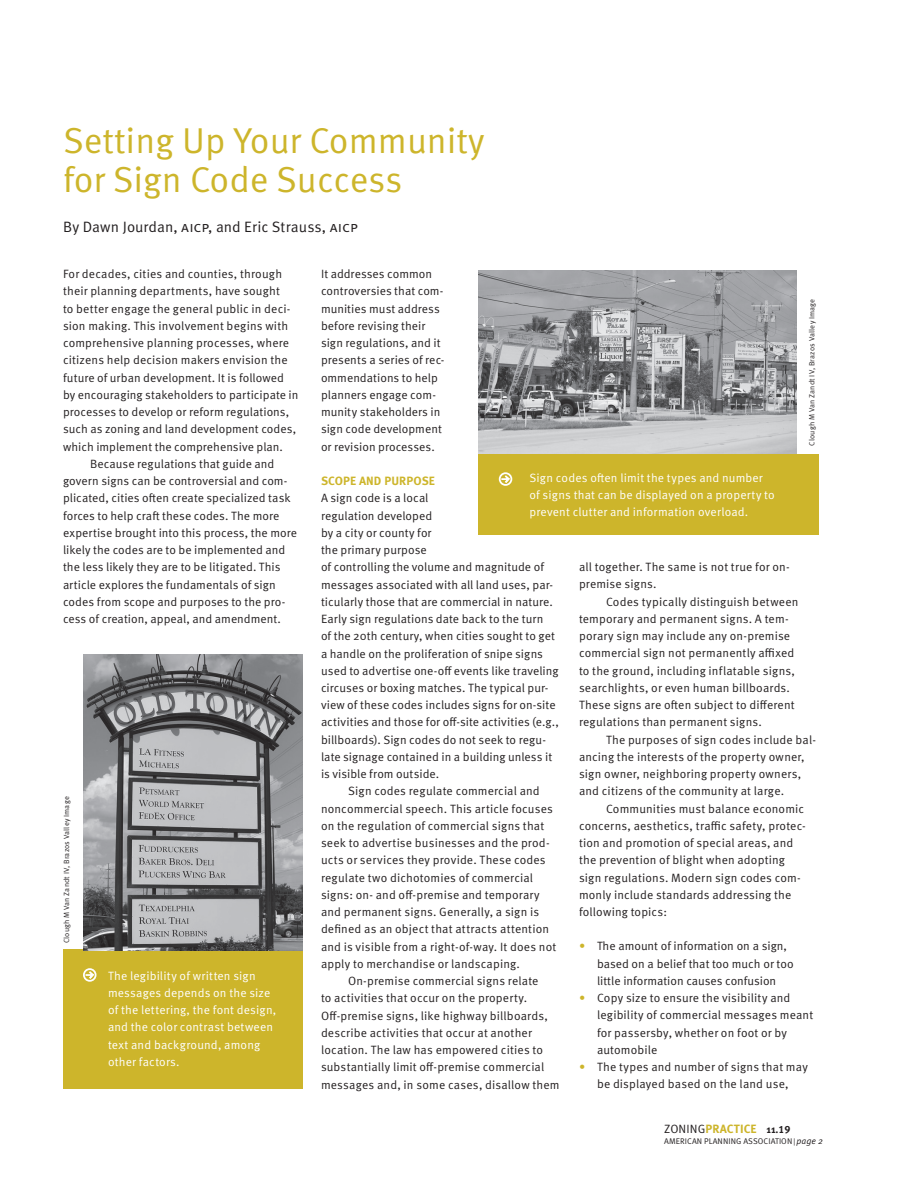
<style>
.page{position:relative;width:918px;height:1188px;background:#fff}
.page>*{position:absolute;margin:0;border:0;box-sizing:border-box;transform-origin:0 0}
.t1{font:36px/39px "Meta OT Norm";color:#cdb52b}
.t2{font:15px "Meta OT Norm";letter-spacing:.005em;color:#231f20}
.t3{font:12px/17.2px "Meta OT Norm";letter-spacing:.01em;color:#231f20}
.t4{font:12px/17.2px "Meta OT Norm";letter-spacing:.015em;color:#fff}
.t5{font:700 12px "Meta OT";letter-spacing:.01em;color:#cdb52b}
.t6{font:8.25px "Meta OT Norm";letter-spacing:.01em;color:#231f20}
.t7{font:7.5px "Meta OT Norm";letter-spacing:.02em;color:#231f20}
.s1{color:#cdb52b}
.s2{font-family:"Meta OT Norm";font-weight:400;color:#231f20}
.s3{font-size:10.5px;color:#231f20}
.s4{font-size:7.5px}
.s5{font-family:"Meta OT Norm Ita";font-size:9px}
</style>
<div class="page">
<div style="left:63px;top:950px;width:240px;height:139px;background:#cdb52b"></div>
<svg style="left:83px;top:968px;width:14px;height:14px"></svg>
<img style="left:84px;top:655px;width:219px;height:295px">
<img style="left:478px;top:270px;width:318px;height:184px">
<div style="left:479px;top:454px;width:340px;height:81px;background:#cdb52b"></div>
<svg style="left:498px;top:472px;width:15px;height:14px"></svg>
<h1 class="t1" style="left:63px;top:122px;width:423px">Setting Up Your Community for Sign Code Success</h1>
<p class="t2" style="left:63px;top:218px;width:296px">By Dawn Jourdan, aicp, and Eric Strauss, aicp</p>
<p class="t3" style="left:63px;top:266px;width:221px">For decades, cities and counties, through</p>
<p class="t3" style="left:63px;top:283px;width:219px">their planning departments, have sought</p>
<p class="t3" style="left:63px;top:300px;width:229px">to better engage the general public in deci-</p>
<p class="t3" style="left:63px;top:317px;width:227px">sion making. This involvement begins with</p>
<p class="t3" style="left:63px;top:335px;width:228px">comprehensive planning processes, where</p>
<p class="t3" style="left:63px;top:352px;width:226px">citizens help decision makers envision the</p>
<p class="t3" style="left:63px;top:369px;width:223px">future of urban development. It is followed</p>
<p class="t3" style="left:63px;top:386px;width:237px">by encouraging stakeholders to participate in</p>
<p class="t3" style="left:63px;top:404px;width:228px">processes to develop or reform regulations,</p>
<p class="t3" style="left:63px;top:421px;width:235px">such as zoning and land development codes,</p>
<p class="t3" style="left:63px;top:438px;width:222px">which implement the comprehensive plan.</p>
<p class="t3" style="left:90px;top:455px;width:186px">Because regulations that guide and</p>
<p class="t3" style="left:63px;top:473px;width:226px">govern signs can be controversial and com-</p>
<p class="t3" style="left:63px;top:490px;width:229px">plicated, cities often create specialized task</p>
<p class="t3" style="left:63px;top:507px;width:218px">forces to help craft these codes. The more</p>
<p class="t3" style="left:63px;top:524px;width:236px">expertise brought into this process, the more</p>
<p class="t3" style="left:63px;top:542px;width:224px">likely the codes are to be implemented and</p>
<p class="t3" style="left:63px;top:559px;width:219px">the less likely they are to be litigated. This</p>
<p class="t3" style="left:63px;top:576px;width:214px">article explores the fundamentals of sign</p>
<p class="t3" style="left:63px;top:593px;width:224px">codes from scope and purposes to the pro-</p>
<p class="t3" style="left:63px;top:611px;width:220px">cess of creation, appeal, and amendment.</p>
<p class="t7" style="left:62px;top:943px;width:148px;rotate:-90deg">Clough M Van Zandt IV, Brazos Valley Image</p>
<p class="t4" style="left:108px;top:967px;width:170px">The legibility of written sign messages depends on the size of the lettering, the font design, and the color contrast between text and background, among other factors.</p>
<p class="t3" style="left:321px;top:266px;width:125px">It addresses common controversies that com&shy;munities must address before revising their sign regulations, and it presents a series of rec&shy;ommendations to help planners engage com&shy;munity stakeholders in sign code development or revision processes.</p>
<p class="t5" style="left:321px;top:473px;width:115px">SCOPE AND PURPOSE</p>
<p class="t3" style="left:321px;top:490px;width:109px">A sign code is a local</p>
<p class="t3" style="left:321px;top:507px;width:113px">regulation developed</p>
<p class="t3" style="left:321px;top:524px;width:112px">by a city or county for</p>
<p class="t3" style="left:321px;top:541px;width:107px">the primary purpose</p>
<p class="t3" style="left:321px;top:559px;width:224px">of controlling the volume and magnitude of</p>
<p class="t3" style="left:321px;top:576px;width:234px">messages associated with all land uses, par-</p>
<p class="t3" style="left:321px;top:593px;width:233px">ticularly those that are commercial in nature.</p>
<p class="t3" style="left:321px;top:610px;width:224px">Early sign regulations date back to the turn</p>
<p class="t3" style="left:321px;top:628px;width:236px">of the 20th century, when cities sought to get</p>
<p class="t3" style="left:321px;top:645px;width:224px">a handle on the proliferation of snipe signs</p>
<p class="t3" style="left:321px;top:662px;width:239px">used to advertise one-off events like traveling</p>
<p class="t3" style="left:321px;top:679px;width:229px">circuses or boxing matches. The typical pur-</p>
<p class="t3" style="left:321px;top:697px;width:236px">view of these codes includes signs for on-site</p>
<p class="t3" style="left:321px;top:714px;width:239px">activities and those for off-site activities (e.g.,</p>
<p class="t3" style="left:321px;top:731px;width:227px">billboards). Sign codes do not seek to regu-</p>
<p class="t3" style="left:321px;top:748px;width:233px">late signage contained in a building unless it</p>
<p class="t3" style="left:321px;top:766px;width:120px">is visible from outside.</p>
<p class="t3" style="left:348px;top:783px;width:193px">Sign codes regulate commercial and</p>
<p class="t3" style="left:321px;top:800px;width:234px">noncommercial speech. This article focuses</p>
<p class="t3" style="left:321px;top:817px;width:225px">on the regulation of commercial signs that</p>
<p class="t3" style="left:321px;top:835px;width:230px">seek to advertise businesses and the prod-</p>
<p class="t3" style="left:321px;top:852px;width:226px">ucts or services they provide. These codes</p>
<p class="t3" style="left:321px;top:869px;width:214px">regulate two dichotomies of commercial</p>
<p class="t3" style="left:321px;top:886px;width:220px">signs: on- and off-premise and temporary</p>
<p class="t3" style="left:321px;top:904px;width:220px">and permanent signs. Generally, a sign is</p>
<p class="t3" style="left:321px;top:921px;width:230px">defined as an object that attracts attention</p>
<p class="t3" style="left:321px;top:938px;width:237px">and is visible from a right-of-way. It does not</p>
<p class="t3" style="left:321px;top:955px;width:200px">apply to merchandise or landscaping.</p>
<p class="t3" style="left:348px;top:973px;width:192px">On-premise commercial signs relate</p>
<p class="t3" style="left:321px;top:990px;width:208px">to activities that occur on the property.</p>
<p class="t3" style="left:321px;top:1007px;width:228px">Off-premise signs, like highway billboards,</p>
<p class="t3" style="left:321px;top:1024px;width:212px">describe activities that occur at another</p>
<p class="t3" style="left:321px;top:1041px;width:224px">location. The law has empowered cities to</p>
<p class="t3" style="left:321px;top:1059px;width:225px">substantially limit off-premise commercial</p>
<p class="t3" style="left:321px;top:1076px;width:240px">messages and, in some cases, disallow them</p>
<p class="t7" style="left:807px;top:446px;width:148px;rotate:-90deg">Clough M Van Zandt IV, Brazos Valley Image</p>
<p class="t4" style="left:530px;top:469px;width:247px">Sign codes often limit the types and number of signs that can be displayed on a property to prevent clutter and information overload.</p>
<p class="t3" style="left:579px;top:558px;width:212px">all together. The same is not true for on&shy;premise signs.</p>
<p class="t3" style="left:579px;top:593px;width:221px;text-indent:27px">Codes typically distinguish between temporary and permanent signs. A tem&shy;porary sign may include any on-premise commercial sign not permanently affixed to the ground, including inflatable signs, searchlights, or even human billboards.<br>These signs are often subject to different regulations than permanent signs.</p>
<p class="t3" style="left:579px;top:731px;width:239px;text-indent:27px">The purposes of sign codes include bal&shy;ancing the interests of the property owner, sign owner, neighboring property owners, and citizens of the community at large.</p>
<p class="t3" style="left:579px;top:800px;width:228px;text-indent:27px">Communities must balance economic concerns, aesthetics, traffic safety, protec&shy;tion and promotion of special areas, and the prevention of blight when adopting sign regulations. Modern sign codes com&shy;monly include standards addressing the following topics:</p>
<p class="t3" style="left:597px;top:938px;width:198px;text-indent:-18px"><span class="s1">•</span> The amount of information on a sign, based on a belief that too much or too little information causes confusion</p>
<p class="t3" style="left:597px;top:990px;width:218px;text-indent:-18px"><span class="s1">•</span> Copy size to ensure the visibility and legibility of commercial messages meant for passersby, whether on foot or by automobile</p>
<p class="t3" style="left:579px;top:1059px;width:230px;text-align:center"><span class="s1">•</span> The types and number of signs that may be displayed based on the land use,</p>
<p class="t5" style="left:664px;top:1121px;width:128px"><span class="s2">ZONING</span>PRACTICE <span class="s3">11.19</span></p>
<p class="t6" style="left:664px;top:1136px;width:160px">AMERICAN PLANNING ASSOCIATION <span class="s4">|</span><span class="s5">page 2</span></p>
</div>
